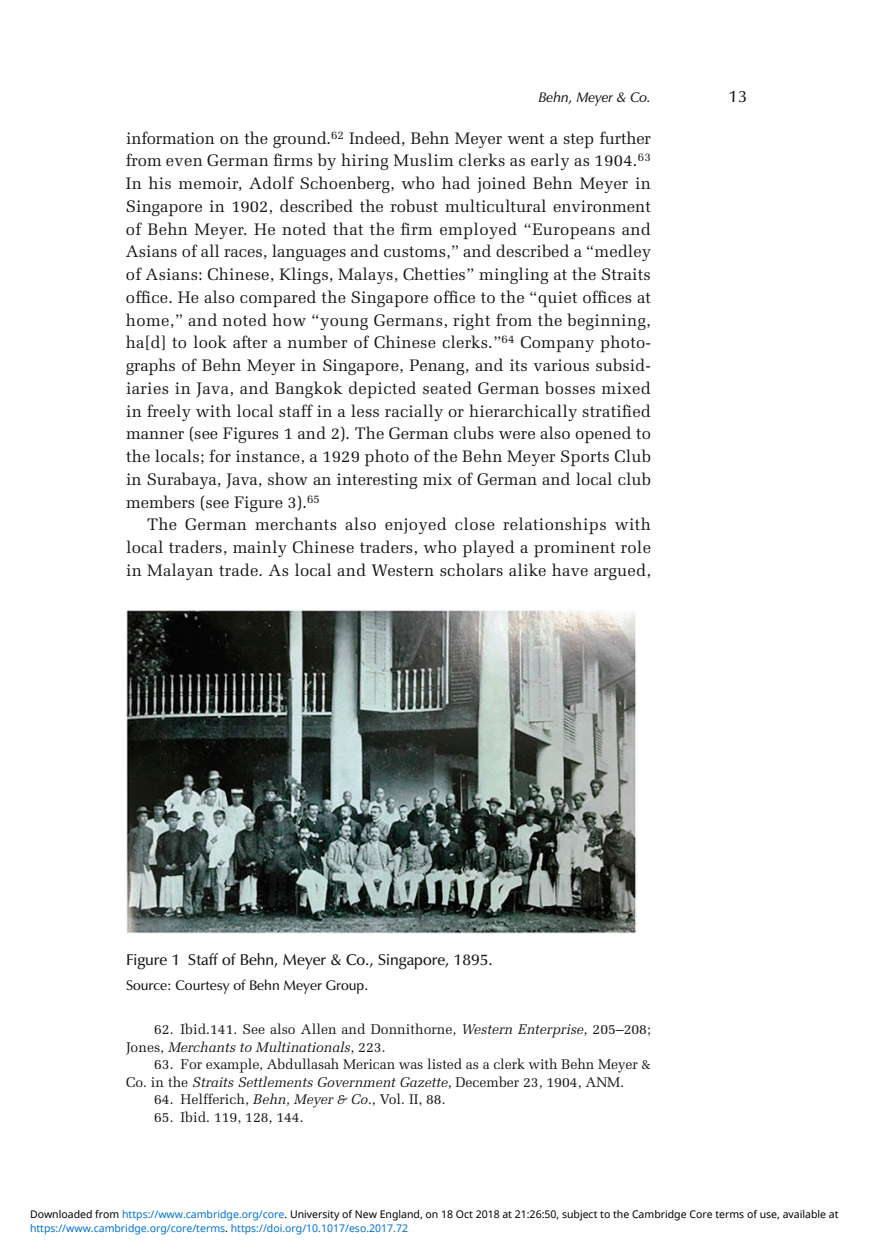
<style>
.page{position:relative;width:882px;height:1260px;background:#fff}
.page>*{position:absolute;margin:0;border:0;box-sizing:border-box;transform-origin:0 0}
.t1{font:16.62px/22.8px "Melior LT Std";color:#181816;text-align:justify}
.t2{font:600 16.62px "Zapf Humanist 601 BT";color:#181816}
.t3{font:600 15.75px "Zapf Humanist 601 BT";color:#181816}
.t4{font:14px/17.5px "Melior LT Std";color:#181816}
.t5{font:600 14px "Zapf Humanist 601 BT";color:#181816}
.t6{font:italic 600 14px "Zapf Humanist 601 BT";color:#181816}
.t7{font:10.5px "Noto Sans";color:#000}
.t8{font:10.5px "Noto Sans";color:#0172cf}
.s1{font-style:italic}
.s2{color:#0172cf}
.s3{color:#000}
</style>
<div class="page">
<img style="left:126px;top:610px;width:510px;height:323px">
<p class="t6" style="left:539px;top:88px;width:114px">Behn, Meyer &amp; Co.</p>
<p class="t2" style="left:729px;top:86px;width:20px">13</p>
<p class="t1" style="left:126px;top:127px;width:527px">information on the ground.<sup>62</sup> Indeed, Behn Meyer went a step further from even German firms by hiring Muslim clerks as early as 1904.<sup>63<br></sup>In his memoir, Adolf Schoenberg, who had joined Behn Meyer in Singapore in 1902, described the robust multicultural environment of Behn Meyer. He noted that the firm employed “Europeans and Asians of all races, languages and customs,” and described a “medley of Asians: Chinese, Klings, Malays, Chetties” mingling at the Straits office. He also compared the Singapore office to the “quiet offices at home,” and noted how “young Germans, right from the beginning, ha[d] to look after a number of Chinese clerks.”<sup>64</sup> Company photo&shy;graphs of Behn Meyer in Singapore, Penang, and its various subsid&shy;iaries in Java, and Bangkok depicted seated German bosses mixed in freely with local staff in a less racially or hierarchically stratified manner (see Figures 1 and 2). The German clubs were also opened to the locals; for instance, a 1929 photo of the Behn Meyer Sports Club in Surabaya, Java, show an interesting mix of German and local club members (see Figure 3).<sup>65</sup></p>
<p class="t1" style="left:126px;top:513px;width:527px;text-indent:21px">The German merchants also enjoyed close relationships with local traders, mainly Chinese traders, who played a prominent role in Malayan trade. As local and Western scholars alike have argued,</p>
<p class="t3" style="left:126px;top:950px;width:368px">Figure 1 Staff of Behn, Meyer &amp; Co., Singapore, 1895.</p>
<p class="t5" style="left:126px;top:977px;width:244px">Source: Courtesy of Behn Meyer Group.</p>
<p class="t4" style="left:126px;top:1021px;width:526px;text-indent:28px">62. Ibid.141. See also Allen and Donnithorne, <span class="s1">Western Enterprise</span>, 205–208;<br>Jones, <span class="s1">Merchants to Multinationals</span>, 223.</p>
<p class="t4" style="left:126px;top:1056px;width:526px;text-indent:28px">63. For example, Abdullasah Merican was listed as a clerk with Behn Meyer &amp;<br>Co. in the <span class="s1">Straits Settlements Government Gazette</span>, December 23, 1904, ANM.</p>
<p class="t4" style="left:154px;top:1091px;width:293px">64. Helfferich, <span class="s1">Behn, Meyer &amp; Co</span>., Vol. II, 88.</p>
<p class="t4" style="left:154px;top:1108px;width:151px">65. Ibid. 119, 128, 144.</p>
<p class="t7" style="left:30px;top:1207px;width:810px">Downloaded from <span class="s2">https://www.cambridge.org/core</span>. University of New England, on 18 Oct 2018 at 21:26:50, subject to the Cambridge Core terms of use, available at</p>
<p class="t8" style="left:30px;top:1221px;width:380px">https://www.cambridge.org/core/terms<span class="s3">.</span> https://doi.org/10.1017/eso.2017.72</p>
</div>
